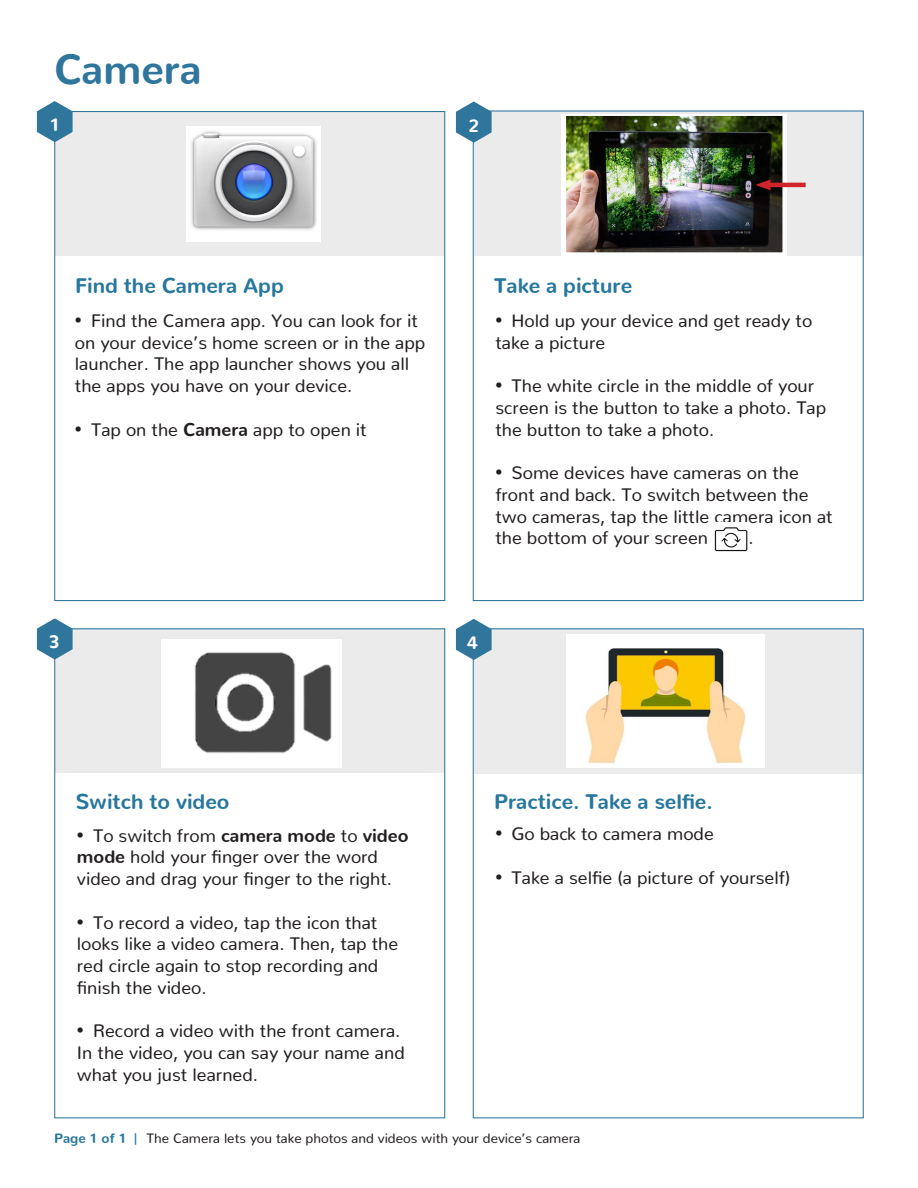
<style>
.page{position:relative;width:918px;height:1188px;background:#fff}
.page>*{position:absolute;margin:0;border:0;box-sizing:border-box;transform-origin:0 0}
.Title_-_Subheader{font:800 41.1px "Nunito";color:#2f759c}
.Body_Header_-_Final{font:800 21px "Nunito";color:#27779e}
.t1{font:18px/21.8px "Nunito";color:#231f20}
.Numbers_-__Final{font:800 18px "Nunito";color:#fff}
.t2{font:13.5px "Nunito";color:#231f20}
.Page_Numbers_-_Final{font:800 13.5px "Nunito";color:#27779e}
.s1{font-family:"Myriad Pro";font-stretch:condensed;font-size:27px}
.s2{font-weight:800}
</style>
<div class="page">
<div style="left:55px;top:628px;width:390px;height:145px;background:#ebebec"></div>
<img style="left:162px;top:639px;width:180px;height:128px">
<div style="left:474px;top:111px;width:390px;height:145px;background:#ebebeb"></div>
<img style="left:714px;top:527px;width:34px;height:25px">
<div style="left:55px;top:111px;width:390px;height:145px;background:#ebebec"></div>
<svg style="left:37px;top:101px;width:36px;height:41px"></svg>
<svg style="left:456px;top:101px;width:36px;height:42px"></svg>
<div style="left:474px;top:628px;width:390px;height:145px;background:#ebebeb"></div>
<img style="left:566px;top:634px;width:199px;height:133px">
<svg style="left:37px;top:618px;width:36px;height:42px"></svg>
<svg style="left:456px;top:619px;width:36px;height:41px"></svg>
<img style="left:186px;top:127px;width:134px;height:115px">
<img style="left:562px;top:114px;width:224px;height:142px">
<hr style="left:765px;top:183px;width:41px;height:4px;background:#d1232a">
<svg style="left:755px;top:179px;width:16px;height:11px"></svg>
<p class="Title_-_Subheader" style="left:54px;top:31px;width:149px">Camera</p>
<p class="Numbers_-__Final" style="left:49px;top:108px;width:13px">1</p>
<p class="Numbers_-__Final" style="left:468px;top:109px;width:13px">2</p>
<p class="Body_Header_-_Final" style="left:75px;top:267px;width:210px">Find the Camera App</p>
<p class="t1" style="left:75px;top:308px;width:352px"><span class="s1">•</span> Find the Camera app. You can look for it on your device’s home screen or in the app launcher. The app launcher shows you all the apps you have on your device.</p>
<p class="t1" style="left:75px;top:416px;width:293px"><span class="s1">•</span> Tap on the <span class="s2">Camera</span> app to open it</p>
<p class="Numbers_-__Final" style="left:48px;top:626px;width:13px">3</p>
<p class="Body_Header_-_Final" style="left:494px;top:267px;width:139px">Take a picture</p>
<p class="t1" style="left:495px;top:308px;width:318px"><span class="s1">•</span> Hold up your device and get ready to take a picture</p>
<p class="t1" style="left:495px;top:373px;width:332px"><span class="s1">•</span> The white circle in the middle of your screen is the button to take a photo. Tap the button to take a photo.</p>
<p class="t1" style="left:495px;top:460px;width:339px"><span class="s1">•</span> Some devices have cameras on the front and back. To switch between the two cameras, tap the little camera icon at the bottom of your screen</p>
<p class="t1" style="left:748px;top:525px;width:7px">.</p>
<p class="Numbers_-__Final" style="left:467px;top:626px;width:13px">4</p>
<p class="Body_Header_-_Final" style="left:76px;top:782px;width:155px">Switch to video</p>
<p class="t1" style="left:77px;top:822px;width:333px"><span class="s1">•</span> To switch from <span class="s2">camera mode</span> to <span class="s2">video mode</span> hold your finger over the word video and drag your finger to the right.</p>
<p class="t1" style="left:77px;top:909px;width:323px"><span class="s1">•</span> To record a video, tap the icon that looks like a video camera. Then, tap the red circle again to stop recording and finish the video.</p>
<p class="t1" style="left:77px;top:1018px;width:329px"><span class="s1">•</span> Record a video with the front camera.<br>In the video, you can say your name and what you just learned.</p>
<p class="Body_Header_-_Final" style="left:494px;top:782px;width:220px">Practice. Take a selfie.</p>
<p class="t1" style="left:495px;top:821px;width:220px"><span class="s1">•</span> Go back to camera mode</p>
<p class="t1" style="left:495px;top:864px;width:296px"><span class="s1">•</span> Take a selfie (a picture of yourself)</p>
<p class="Page_Numbers_-_Final" style="left:54px;top:1126px;width:84px">Page 1 of 1 |</p>
<p class="t2" style="left:147px;top:1126px;width:435px">The Camera lets you take photos and videos with your device’s camera</p>
</div>
